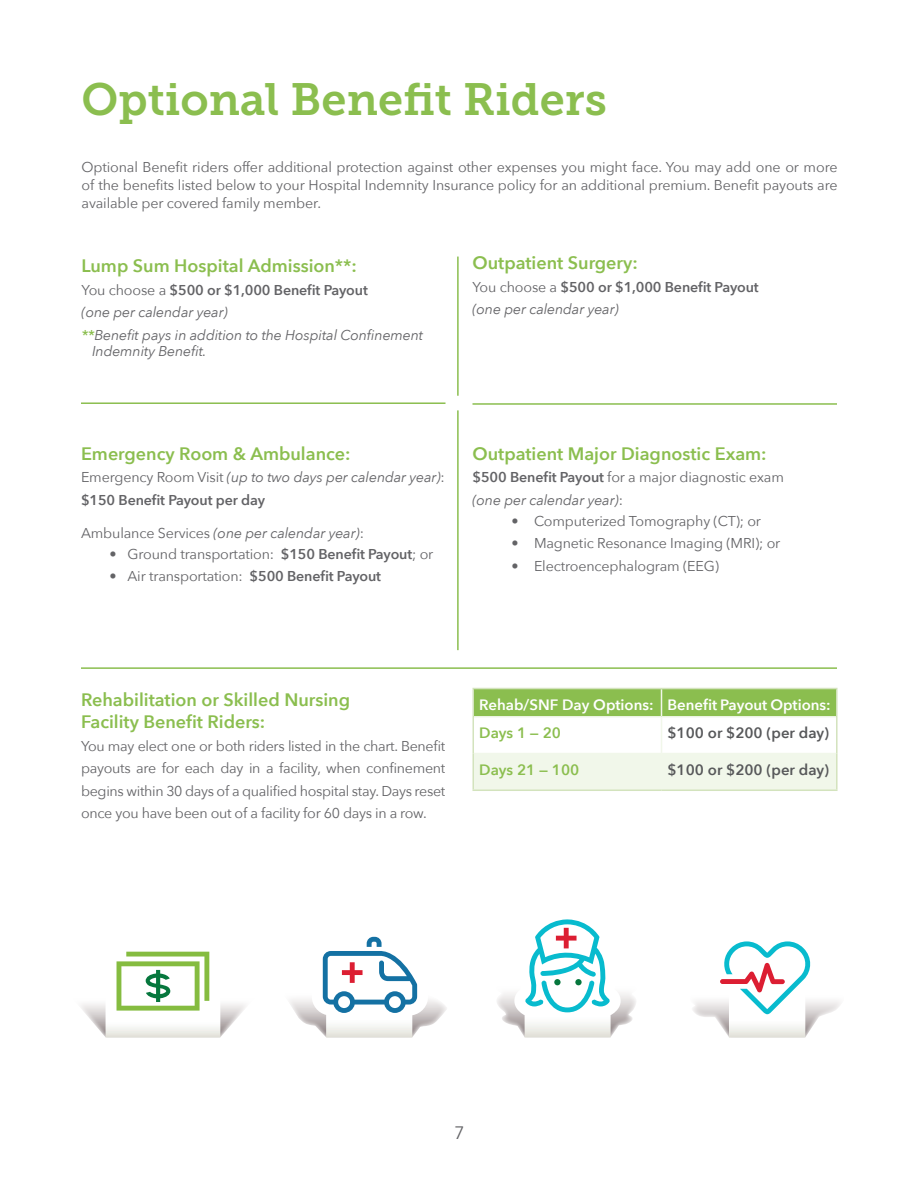
<style>
.page{position:relative;width:918px;height:1188px;background:#fff}
.page>*{position:absolute;margin:0;border:0;box-sizing:border-box;transform-origin:0 0}
.Body{font:45px "Museo Slab 700";color:#8bbe4f}
.Body-2{font:600 18px/22.5px "Avenir Next";color:#8bbe4f}
.t1{font:18px "Avenir Next";color:#636366}
.Body-3{font:600 15px "Avenir Next";color:#fff}
.Body-4{font:600 15px "Avenir Next";color:#57585a}
.Body-5{font:600 15px "Avenir Next";color:#8bbe4f}
.Body-6{font:14.25px/22.5px "Avenir Next";letter-spacing:-.01em;color:#636366;text-align:justify}
.Body-7{font:italic 14.25px/22.5px "Avenir Next";letter-spacing:-.01em;color:#636366}
.Body-8{font:600 14.25px/22.5px "Avenir Next";letter-spacing:-.01em;color:#636366}
.s1{font-style:normal}
.s2{font-weight:600;font-style:normal}
.s3{font-weight:600;color:#8bbe4f}
.s4{font-weight:400}
.s5{font-weight:400;font-style:italic}
.s6{font-weight:600}
.s7{font-style:italic}
</style>
<div class="page">
<hr style="left:81px;top:667px;width:756px;height:2px;background:#8bbe4f">
<hr style="left:457px;top:257px;width:2px;height:139px;background:#8bbe4f">
<hr style="left:457px;top:410px;width:2px;height:240px;background:#8bbe4f">
<div style="left:474px;top:754px;width:362px;height:36px;background:#f1f7ea"></div>
<div style="left:474px;top:689px;width:362px;height:27px;background:#8bbe4f"></div>
<hr style="left:474px;top:716px;width:188px;height:2px;background:#f1f7ea">
<hr style="left:662px;top:716px;width:174px;height:2px;background:#f1f7ea">
<hr style="left:661px;top:718px;width:1px;height:35px;background:#f1f7ea">
<hr style="left:474px;top:753px;width:188px;height:1px;background:#f1f7ea">
<hr style="left:662px;top:753px;width:174px;height:1px;background:#f1f7ea">
<hr style="left:661px;top:754px;width:1px;height:36px;background:#f1f7ea">
<hr style="left:472px;top:688px;width:190px;height:1px;background:#d3e3bd">
<hr style="left:472px;top:689px;width:2px;height:28px;background:#d3e3bd">
<hr style="left:662px;top:688px;width:176px;height:1px;background:#d3e3bd">
<hr style="left:836px;top:689px;width:2px;height:28px;background:#d3e3bd">
<hr style="left:472px;top:717px;width:2px;height:37px;background:#d3e3bd">
<hr style="left:836px;top:717px;width:2px;height:37px;background:#d3e3bd">
<hr style="left:472px;top:754px;width:2px;height:36px;background:#d3e3bd">
<hr style="left:836px;top:754px;width:2px;height:36px;background:#d3e3bd">
<hr style="left:472px;top:790px;width:190px;height:1px;background:#d3e3bd">
<hr style="left:662px;top:790px;width:176px;height:1px;background:#d3e3bd">
<hr style="left:81px;top:402px;width:365px;height:2px;background:#8bbe4f">
<hr style="left:472px;top:403px;width:365px;height:2px;background:#8bbe4f">
<svg style="left:81px;top:951px;width:165px;height:86px"></svg>
<svg style="left:290px;top:936px;width:157px;height:101px"></svg>
<svg style="left:693px;top:941px;width:147px;height:96px"></svg>
<svg style="left:497px;top:919px;width:139px;height:118px"></svg>
<p class="Body" style="left:82px;top:74px;width:527px">Optional Benefit Riders</p>
<p class="Body-6" style="left:82px;top:157px;width:758px;line-height:18px">Optional Benefit riders offer additional protection against other expenses you might face. You may add one or more of the benefits listed below to your Hospital Indemnity Insurance policy for an additional premium. Benefit payouts are available per covered family member.</p>
<p class="Body-2" style="left:82px;top:254px;width:277px">Lump Sum Hospital Admission**:</p>
<p class="Body-7" style="left:82px;top:278px;width:343px"><span class="s1">You choose a</span> <span class="s2">$500 or $1,000 Benefit Payout<br></span>(one per calendar year)<br><span class="s3">**</span>Benefit pays in addition to the Hospital Confinement</p>
<p class="Body-7" style="left:92px;top:339px;width:116px">Indemnity Benefit.</p>
<p class="Body-2" style="left:472px;top:251px;width:167px">Outpatient Surgery:</p>
<p class="Body-8" style="left:472px;top:275px;width:288px"><span class="s4">You choose a</span> $500 or $1,000 Benefit Payout <span class="s5">(one per calendar year)</span></p>
<p class="Body-2" style="left:81px;top:442px;width:271px">Emergency Room &amp; Ambulance:</p>
<p class="Body-7" style="left:81px;top:465px;width:365px"><span class="s1">Emergency Room Visit</span> (up to two days per calendar year)<span class="s1">: </span><span class="s2">$150 Benefit Payout per day</span></p>
<p class="Body-7" style="left:81px;top:521px;width:284px"><span class="s1">Ambulance Services</span> (one per calendar year)<span class="s1">:</span></p>
<p class="Body-6" style="left:110px;top:542px;width:325px">• Ground transportation: <span class="s6">$150 Benefit Payout</span>; or</p>
<p class="Body-6" style="left:110px;top:564px;width:273px">• Air transportation: <span class="s6">$500 Benefit Payout</span></p>
<p class="Body-2" style="left:472px;top:442px;width:296px">Outpatient Major Diagnostic Exam:</p>
<p class="Body-6" style="left:472px;top:465px;width:313px"><span class="s6">$500 Benefit Payout</span> for a major diagnostic exam <span class="s7">(one per calendar year)</span>:</p>
<p class="Body-6" style="left:512px;top:509px;width:251px">• Computerized Tomography (CT); or</p>
<p class="Body-6" style="left:512px;top:531px;width:270px">• Magnetic Resonance Imaging (MRI); or</p>
<p class="Body-6" style="left:512px;top:554px;width:209px">• Electroencephalogram (EEG)</p>
<p class="Body-2" style="left:81px;top:688px;width:271px">Rehabilitation or Skilled Nursing<br>Facility Benefit Riders:</p>
<p class="Body-6" style="left:81px;top:734px;width:366px">You may elect one or both riders listed in the chart. Benefit payouts are for each day in a facility, when confinement begins within 30 days of a qualified hospital stay. Days reset once you have been out of a facility for 60 days in a row.</p>
<p class="Body-3" style="left:479px;top:691px;width:176px">Rehab/SNF Day Options:</p>
<p class="Body-3" style="left:668px;top:691px;width:165px">Benefit Payout Options:</p>
<p class="Body-5" style="left:479px;top:720px;width:83px">Days 1 — 20</p>
<p class="Body-4" style="left:668px;top:720px;width:163px">$100 or $200 (per day)</p>
<p class="Body-5" style="left:479px;top:756px;width:102px">Days 21 — 100</p>
<p class="Body-4" style="left:668px;top:756px;width:163px">$100 or $200 (per day)</p>
<p class="t1" style="left:454px;top:1117px;width:12px">7</p>
</div>
